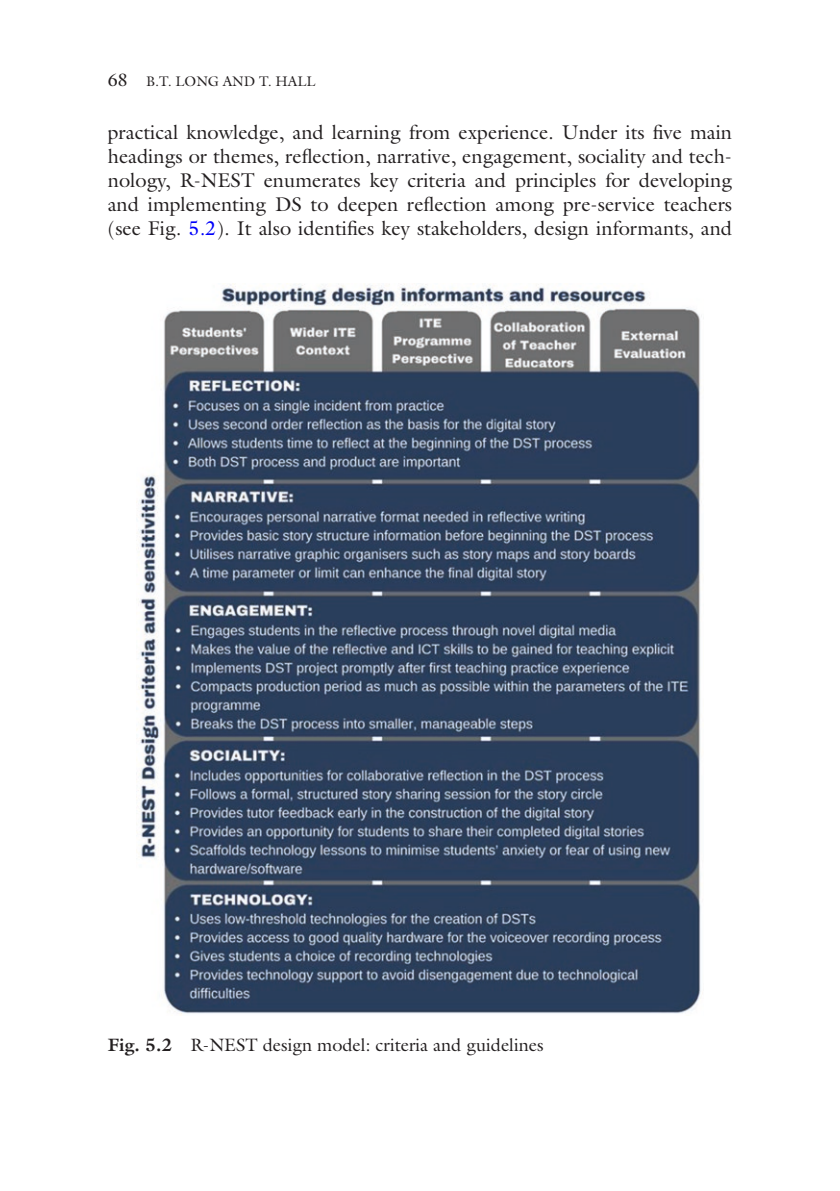
<style>
.page{position:relative;width:840px;height:1191px;background:#fff}
.page>*{position:absolute;margin:0;border:0;box-sizing:border-box;transform-origin:0 0}
.t1{font:20px/24px "Bmvrqy Galliard Std";color:#231f20;text-align:justify}
.t2{font:18px "Bmvrqy Galliard Std";color:#231f20}
.t3{font:14px "Bmvrqy Galliard Std";color:#231f20}
.s1{color:#0000fa}
.s2{font-family:"Hbljgd Galliard Std";font-weight:700}
</style>
<div class="page">
<img style="left:136px;top:284px;width:565px;height:731px">
<p class="t2" style="left:108px;top:69px;width:22px">68</p>
<p class="t1" style="left:108px;top:120px;width:625px">practical knowledge, and learning from experience. Under its five main headings or themes, reflection, narrative, engagement, sociality and tech&shy;nology, R-NEST enumerates key criteria and principles for developing and implementing DS to deepen reflection among pre-service teachers (see Fig. <span class="s1">5.2</span>). It also identifies key stakeholders, design informants, and</p>
<p class="t3" style="left:146px;top:72px;width:171px">B.T. LONG AND T. HALL</p>
<p class="t2" style="left:108px;top:1034px;width:437px"><span class="s2">Fig. 5.2</span> R-NEST design model: criteria and guidelines</p>
</div>
